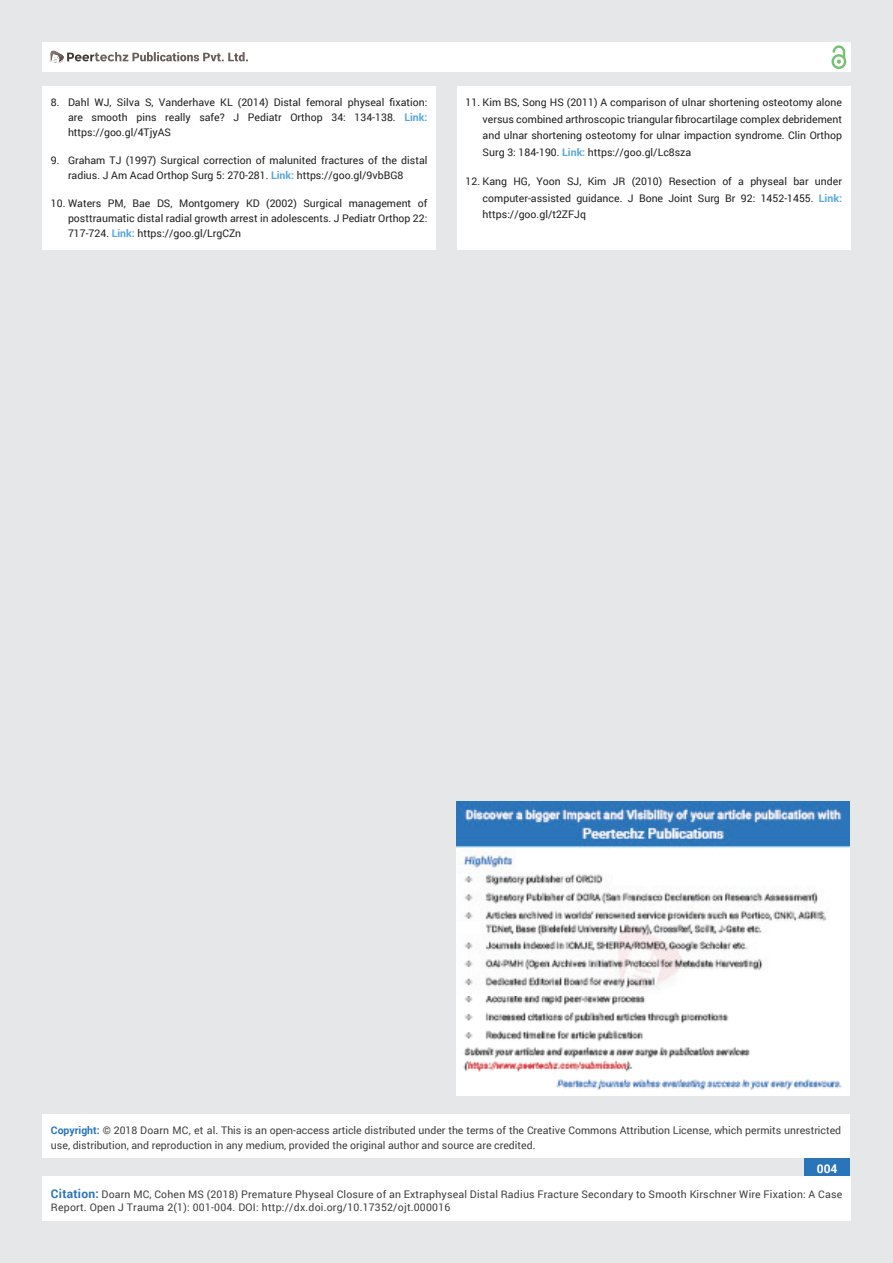
<style>
.page{position:relative;width:893px;height:1263px;background:#e6e7e9}
.page>*{position:absolute;margin:0;border:0;box-sizing:border-box;transform-origin:0 0}
.t1{font:700 12px "Roboto";color:#fff}
.t2{font:10.5px/15px "Roboto";color:#231f20;text-align:justify}
.t3{font:10.5px/15px "Roboto";color:#3e3e3f}
.t4{font:10.5px/13.5px "Roboto";letter-spacing:.02em;color:#3e3e3f}
.s1{font-weight:700;color:#56a7dc}
.s2{font-weight:700;color:#2a75ba}
.s3{color:#0b0c0b}
.s4{font-weight:700;font-size:12px;color:#2a75ba}
</style>
<div class="page">
<div style="left:42px;top:43px;width:808px;height:29px;background:#fff"></div>
<div style="left:831px;top:54px;width:15px;height:15px;border:2px solid #72c272;border-radius:50%"></div>
<svg style="left:831px;top:45px;width:15px;height:19px"></svg>
<div style="left:804px;top:1157px;width:46px;height:43px;background:#2a75ba"></div>
<svg style="left:49px;top:50px;width:199px;height:14px"></svg>
<div style="left:42px;top:1176px;width:809px;height:44px;background:#fff"></div>
<div style="left:42px;top:87px;width:394px;height:163px;background:#fff"></div>
<div style="left:457px;top:87px;width:393px;height:163px;background:#fff"></div>
<div style="left:42px;top:1115px;width:808px;height:43px;background:#fff"></div>
<img style="left:457px;top:802px;width:393px;height:293px">
<p class="t2" style="left:68px;top:95px;width:361px;text-indent:-17px">8. Dahl WJ, Silva S, Vanderhave KL (2014) Distal femoral physeal fixation: are smooth pins really safe? J Pediatr Orthop 34: 134-138. <span class="s1">Link: </span>https://goo.gl/4TjyAS</p>
<p class="t2" style="left:68px;top:152px;width:361px;text-indent:-17px">9. Graham TJ (1997) Surgical correction of malunited fractures of the distal radius. J Am Acad Orthop Surg 5: 270-281. <span class="s1">Link:</span> https://goo.gl/9vbBG8</p>
<p class="t2" style="left:68px;top:195px;width:361px;text-indent:-17px">10. Waters PM, Bae DS, Montgomery KD (2002) Surgical management of posttraumatic distal radial growth arrest in adolescents. J Pediatr Orthop 22:<br>717-724. <span class="s1">Link:</span> https://goo.gl/LrgCZn</p>
<p class="t2" style="left:483px;top:94px;width:361px;line-height:16.5px;text-indent:-17px">11. Kim BS, Song HS (2011) A comparison of ulnar shortening osteotomy alone versus combined arthroscopic triangular fibrocartilage complex debridement and ulnar shortening osteotomy for ulnar impaction syndrome. Clin Orthop Surg 3: 184-190. <span class="s1">Link:</span> https://goo.gl/Lc8sza</p>
<p class="t2" style="left:483px;top:173px;width:361px;line-height:16.5px;text-indent:-17px">12. Kang HG, Yoon SJ, Kim JR (2010) Resection of a physeal bar under computer-assisted guidance. J Bone Joint Surg Br 92: 1452-1455. <span class="s1">Link: </span>https://goo.gl/t2ZFJq</p>
<p class="t3" style="left:51px;top:1123px;width:792px"><span class="s2">Copyright:</span> © 2018 Doarn MC, et al<span class="s3">.</span> This is an open-access article distributed under the terms of the Creative Commons Attribution License, which permits unrestricted use, distribution, and reproduction in any medium, provided the original author and source are credited.</p>
<p class="t1" style="left:817px;top:1161px;width:22px">004</p>
<p class="t4" style="left:51px;top:1187px;width:793px"><span class="s4">Citation:</span> Doarn MC, Cohen MS (2018) Premature Physeal Closure of an Extraphyseal Distal Radius Fracture Secondary to Smooth Kirschner Wire Fixation: A Case<br>Report. Open J Trauma 2(1): 001-004. DOI: http://dx.doi.org/10.17352/ojt.000016</p>
</div>
